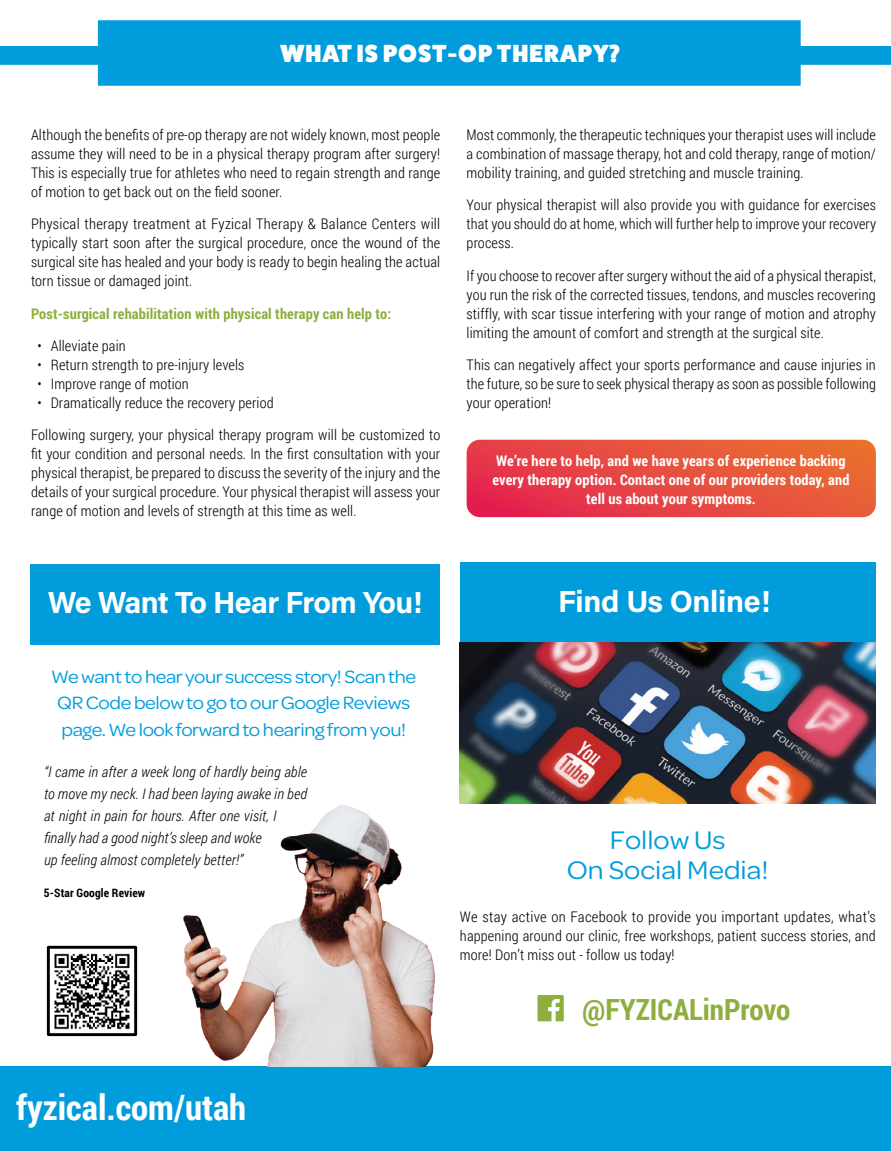
<style>
.page{position:relative;width:891px;height:1151px;background:#fff}
.page>*{position:absolute;margin:0;border:0;box-sizing:border-box;transform-origin:0 0}
.t1{font:700 35.1px "Roboto Condensed";color:#fff}
.t2{font:700 30.38px "Acumin Pro";letter-spacing:-.02em;color:#fff}
.t3{font:700 29.03px "Roboto Condensed";color:#8eae3e}
.t4{font:27.22px/30.4px "Omnes";color:#009cdc;text-align:center;scale:1.08 1}
.t5{font:800 24.75px "Fat Frank";letter-spacing:.04em;color:#fff}
.t6{font:18.9px/26.3px "Omnes";letter-spacing:-.02em;color:#009cdc;text-align:center;scale:1.08 1}
.t7{font:300 14.62px/18.9px "Roboto Condensed";letter-spacing:.01em;color:#000;text-align:justify}
.t8{font:italic 300 14.62px/21.8px "Roboto Condensed";letter-spacing:.01em;color:#000}
.t9{font:700 14.62px/18.9px "Roboto Condensed";letter-spacing:.01em;color:#fff;text-align:center}
.t10{font:700 14.62px "Roboto Condensed";letter-spacing:.01em;color:#8eae3e}
.t11{font:700 11.7px "Roboto Condensed";letter-spacing:.01em;color:#000}
</style>
<div class="page">
<div style="left:460px;top:562px;width:415px;height:80px;background:#009cdc"></div>
<div style="left:0;top:1066px;width:891px;height:84px;background:#009cdc"></div>
<svg style="left:0;top:20px;width:891px;height:66px;background:#28abe1"></svg>
<div style="left:30px;top:564px;width:409px;height:80px;background:#009cdc"></div>
<img style="left:460px;top:642px;width:416px;height:160px">
<svg style="left:537px;top:995px;width:27px;height:26px"></svg>
<img style="left:54px;top:953px;width:76px;height:77px">
<div style="left:47px;top:945px;width:90px;height:90px;border:3px solid #000"></div>
<img style="left:183px;top:805px;width:253px;height:261px">
<svg style="left:467px;top:439px;width:409px;height:78px;background:#e74e42"></svg>
<p class="t5" style="left:280px;top:39px;width:341px">WHAT IS POST-OP THERAPY?</p>
<p class="t7" style="left:31px;top:125px;width:411px">Although the benefits of pre-op therapy are not widely known, most people assume they will need to be in a physical therapy program after surgery!<br>This is especially true for athletes who need to regain strength and range of motion to get back out on the field sooner.</p>
<p class="t7" style="left:31px;top:214px;width:411px">Physical therapy treatment at Fyzical Therapy &amp; Balance Centers will typically start soon after the surgical procedure, once the wound of the surgical site has healed and your body is ready to begin healing the actual torn tissue or damaged joint.</p>
<p class="t10" style="left:31px;top:303px;width:362px">Post-surgical rehabilitation with physical therapy can help to:</p>
<p class="t7" style="left:38px;top:335px;width:90px">• Alleviate pain</p>
<p class="t7" style="left:38px;top:354px;width:208px">• Return strength to pre-injury levels</p>
<p class="t7" style="left:38px;top:373px;width:153px">• Improve range of motion</p>
<p class="t7" style="left:31px;top:386px;width:411px;line-height:32.2px;text-indent:7px">• Dramatically reduce the recovery period<br>Following surgery, your physical therapy program will be customized to</p>
<p class="t7" style="left:31px;top:443px;width:411px">fit your condition and personal needs. In the first consultation with your physical therapist, be prepared to discuss the severity of the injury and the details of your surgical procedure. Your physical therapist will assess your range of motion and levels of strength at this time as well.</p>
<p class="t7" style="left:467px;top:125px;width:411px">Most commonly, the therapeutic techniques your therapist uses will include a combination of massage therapy, hot and cold therapy, range of motion/ mobility training, and guided stretching and muscle training.</p>
<p class="t7" style="left:467px;top:195px;width:411px">Your physical therapist will also provide you with guidance for exercises that you should do at home, which will further help to improve your recovery process.</p>
<p class="t7" style="left:467px;top:265px;width:411px">If you choose to recover after surgery without the aid of a physical therapist, you run the risk of the corrected tissues, tendons, and muscles recovering stiffly, with scar tissue interfering with your range of motion and atrophy limiting the amount of comfort and strength at the surgical site.</p>
<p class="t7" style="left:467px;top:354px;width:411px">This can negatively affect your sports performance and cause injuries in the future, so be sure to seek physical therapy as soon as possible following your operation!</p>
<p class="t9" style="left:492px;top:450px;width:359px">We’re here to help, and we have years of experience backing every therapy option. Contact one of our providers today, and tell us about your symptoms.</p>
<p class="t2" style="left:48px;top:580px;width:376px">We Want To Hear From You!</p>
<p class="t6" style="left:51px;top:662px;width:340px">We want to hear your success story! Scan the<br>QR Code below to go to our Google Reviews page. We look forward to hearing from you!</p>
<p class="t8" style="left:44px;top:760px;width:265px">“I came in after a week long of hardly being able to move my neck. I had been laying awake in bed at night in pain for hours. After one visit, I finally had a good night’s sleep and woke<br>up feeling almost completely better!”</p>
<p class="t11" style="left:44px;top:884px;width:103px">5-Star Google Review</p>
<p class="t1" style="left:16px;top:1082px;width:232px">fyzical.com/utah</p>
<p class="t2" style="left:558px;top:580px;width:214px">Find Us Online!</p>
<p class="t4" style="left:567px;top:823px;width:188px">Follow Us<br>On Social Media!</p>
<p class="t7" style="left:460px;top:906px;width:417px">We stay active on Facebook to provide you important updates, what’s happening around our clinic, free workshops, patient success stories, and more! Don’t miss out - follow us today!</p>
<p class="t3" style="left:582px;top:988px;width:210px">@FYZICALinProvo</p>
</div>
